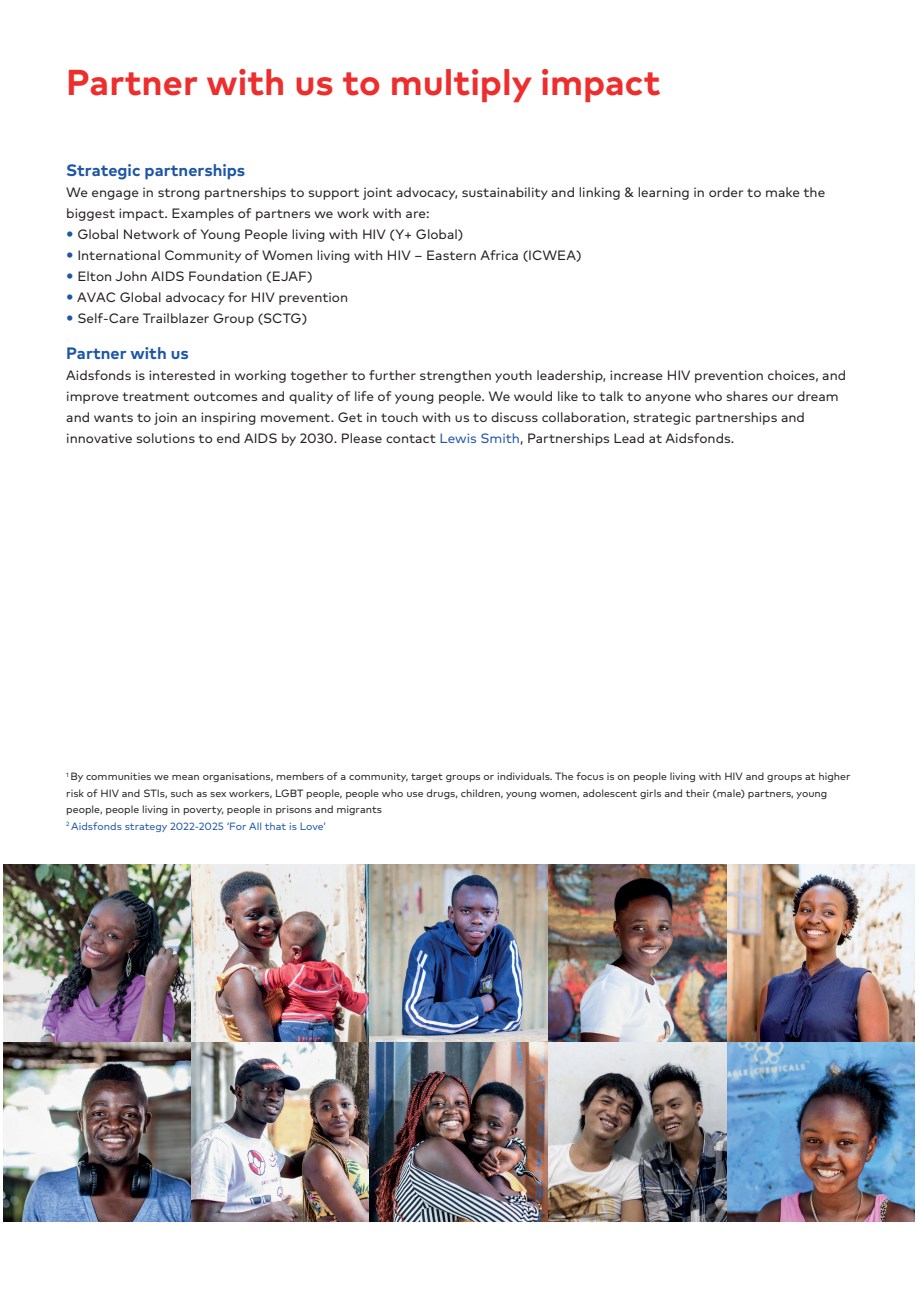
<style>
.page{position:relative;width:919px;height:1289px;background:#fff}
.page>*{position:absolute;margin:0;border:0;box-sizing:border-box;transform-origin:0 0}
.t1{font:700 36px "FF Mark Pro AF";color:#ee2d2d}
.t2{font:700 16.5px "FF Mark Pro AF";color:#1e56a6}
.t3{font:13.5px/21px "FF Mark Pro AF";color:#231f20}
.t4{font:10.5px/16.5px "FF Mark Pro AF";color:#231f20}
.s1{color:#1e56a6}
</style>
<div class="page">
<img style="left:3px;top:864px;width:911px;height:357px">
<h1 class="t1" style="left:66px;top:55px;width:595px">Partner with us to multiply impact</h1>
<p class="t2" style="left:66px;top:158px;width:180px">Strategic partnerships</p>
<p class="t3" style="left:66px;top:181px;width:760px">We engage in strong partnerships to support joint advocacy, sustainability and linking &amp; learning in order to make the</p>
<p class="t3" style="left:66px;top:202px;width:365px">biggest impact. Examples of partners we work with are:</p>
<p class="t3" style="left:77px;top:223px;width:387px">Global Network of Young People living with HIV (Y+ Global)</p>
<p class="t3" style="left:77px;top:244px;width:505px">International Community of Women living with HIV – Eastern Africa (ICWEA)</p>
<p class="t3" style="left:77px;top:265px;width:237px">Elton John AIDS Foundation (EJAF)</p>
<p class="t3" style="left:77px;top:286px;width:272px">AVAC Global advocacy for HIV prevention</p>
<p class="t3" style="left:77px;top:307px;width:231px">Self-Care Trailblazer Group (SCTG)</p>
<p class="t2" style="left:66px;top:341px;width:124px">Partner with us</p>
<p class="t3" style="left:66px;top:364px;width:781px">Aidsfonds is interested in working together to further strengthen youth leadership, increase HIV prevention choices, and improve treatment outcomes and quality of life of young people. We would like to talk to anyone who shares our dream and wants to join an inspiring movement. Get in touch with us to discuss collaboration, strategic partnerships and innovative solutions to end AIDS by 2030. Please contact <span class="s1">Lewis Smith</span>, Partnerships Lead at Aidsfonds.</p>
<p class="t4" style="left:66px;top:767px;width:785px"><sup>1</sup> By communities we mean organisations, members of a community, target groups or individuals. The focus is on people living with HIV and groups at higher risk of HIV and STIs, such as sex workers, LGBT people, people who use drugs, children, young women, adolescent girls and their (male) partners, young people, people living in poverty, people in prisons and migrants<br><sup>2</sup> <span class="s1">Aidsfonds strategy 2022-2025 ‘For All that is Love’</span></p>
</div>
